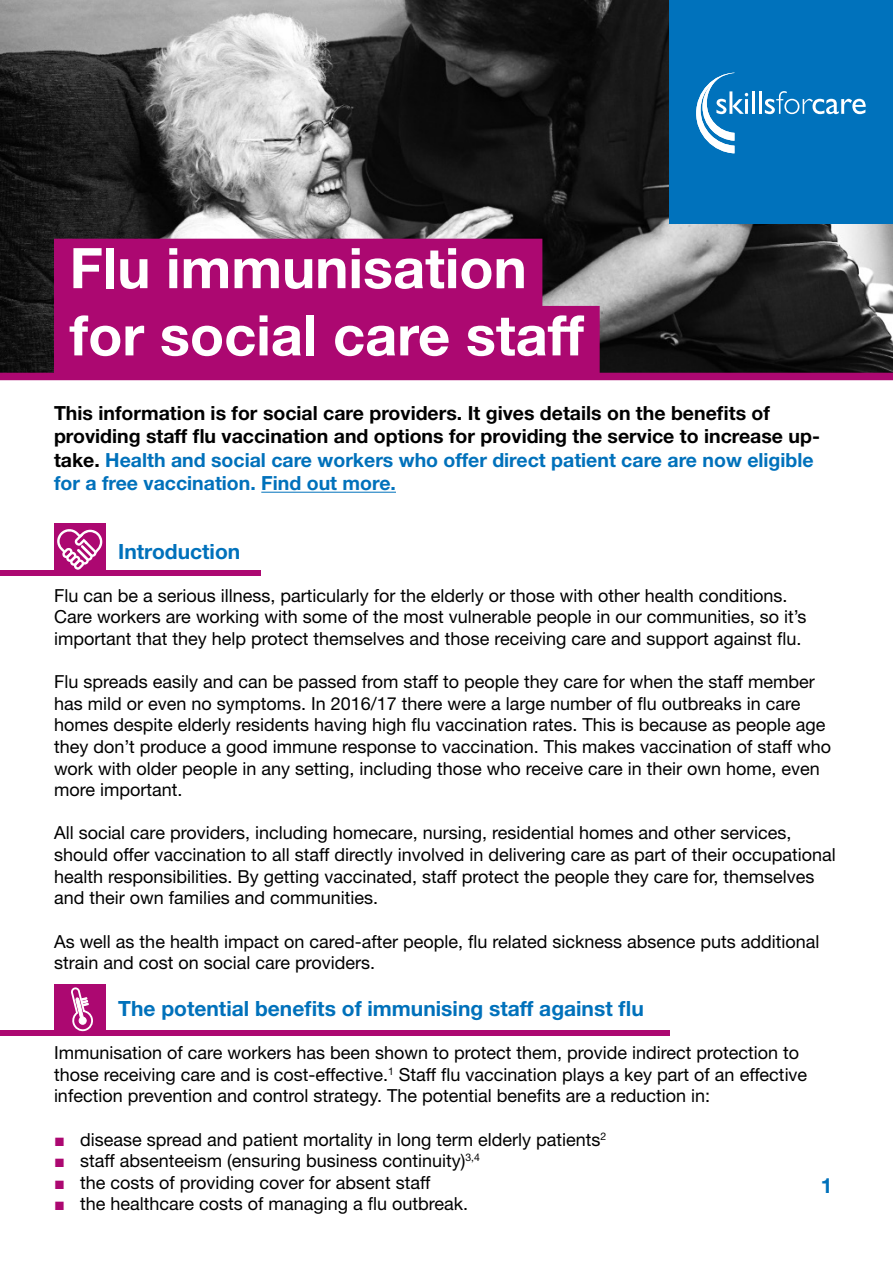
<style>
.page{position:relative;width:893px;height:1263px;background:#fff}
.page>*{position:absolute;margin:0;border:0;box-sizing:border-box;transform-origin:0 0}
.t1{font:700 55.95px/67.2px "Helvetica Neue LT Std";color:#fff}
.t2{font:700 21px "Helvetica Neue LT Std";color:#0071bb}
.t3{font:700 19.5px/23.4px "Helvetica Neue LT Std";color:#000}
.t4{font:18px/21.6px "Helvetica Neue LT Std";color:#000}
.s1{color:#0071bb}
.s2{font-family:"Arial";color:#ac0871}
</style>
<div class="page">
<img style="left:0;top:0;width:893px;height:373px">
<div style="left:670px;top:0;width:223px;height:223px;background:#0072bc"></div>
<svg style="left:696px;top:73px;width:52px;height:80px"></svg>
<hr style="left:752px;top:91px;width:3px;height:23px;background:#fff">
<hr style="left:759px;top:91px;width:3px;height:23px;background:#fff">
<svg style="left:765px;top:91px;width:101px;height:23px"></svg>
<div style="left:54px;top:239px;width:488px;height:69px;background:#ac0871"></div>
<div style="left:54px;top:306px;width:546px;height:69px;background:#ac0871"></div>
<div style="left:0;top:373px;width:893px;height:7px;background:#ac0871"></div>
<hr style="left:261px;top:492px;width:135px;height:1px;background:#0071bb">
<div style="left:0;top:570px;width:261px;height:6px;background:#ac0871"></div>
<div style="left:54px;top:524px;width:51px;height:51px;background:#ac0871"></div>
<svg style="left:57px;top:529px;width:45px;height:41px"></svg>
<div style="left:0;top:1030px;width:669px;height:6px;background:#ac0871"></div>
<div style="left:54px;top:984px;width:51px;height:52px;background:#ac0871"></div>
<svg style="left:71px;top:987px;width:22px;height:44px"></svg>
<h1 class="t1" style="left:70px;top:233px;width:516px">Flu immunisation for social care staff</h1>
<p class="t3" style="left:54px;top:401px;width:767px">This information is for social care providers. It gives details on the benefits of providing staff flu vaccination and options for providing the service to increase up&shy;take. <span class="s1">Health and social care workers who offer direct patient care are now eligible for a free vaccination. Find out more.</span></p>
<p class="t2" style="left:118px;top:538px;width:124px">Introduction</p>
<p class="t4" style="left:54px;top:584px;width:754px">Flu can be a serious illness, particularly for the elderly or those with other health conditions.<br>Care workers are working with some of the most vulnerable people in our communities, so it’s important that they help protect themselves and those receiving care and support against flu.</p>
<p class="t4" style="left:54px;top:671px;width:779px">Flu spreads easily and can be passed from staff to people they care for when the staff member has mild or even no symptoms. In 2016/17 there were a large number of flu outbreaks in care homes despite elderly residents having high flu vaccination rates. This is because as people age they don’t produce a good immune response to vaccination. This makes vaccination of staff who work with older people in any setting, including those who receive care in their own home, even more important.</p>
<p class="t4" style="left:54px;top:822px;width:783px">All social care providers, including homecare, nursing, residential homes and other services, should offer vaccination to all staff directly involved in delivering care as part of their occupational health responsibilities. By getting vaccinated, staff protect the people they care for, themselves and their own families and communities.</p>
<p class="t4" style="left:54px;top:930px;width:767px">As well as the health impact on cared-after people, flu related sickness absence puts additional strain and cost on social care providers.</p>
<p class="t2" style="left:118px;top:995px;width:527px">The potential benefits of immunising staff against flu</p>
<p class="t4" style="left:54px;top:1042px;width:755px">Immunisation of care workers has been shown to protect them, provide indirect protection to those receiving care and is cost-effective.<sup>1</sup> Staff flu vaccination plays a key part of an effective infection prevention and control strategy. The potential benefits are a reduction in:</p>
<p class="t4" style="left:54px;top:1128px;width:554px"><span class="s2">■</span> disease spread and patient mortality in long term elderly patients<sup>2</sup></p>
<p class="t4" style="left:54px;top:1150px;width:427px"><span class="s2">■</span> staff absenteeism (ensuring business continuity)<sup>3,4</sup></p>
<p class="t4" style="left:54px;top:1171px;width:378px"><span class="s2">■</span> the costs of providing cover for absent staff</p>
<p class="t4" style="left:54px;top:1193px;width:416px"><span class="s2">■</span> the healthcare costs of managing a flu outbreak.</p>
<p class="t2" style="left:821px;top:1172px;width:13px">1</p>
</div>
